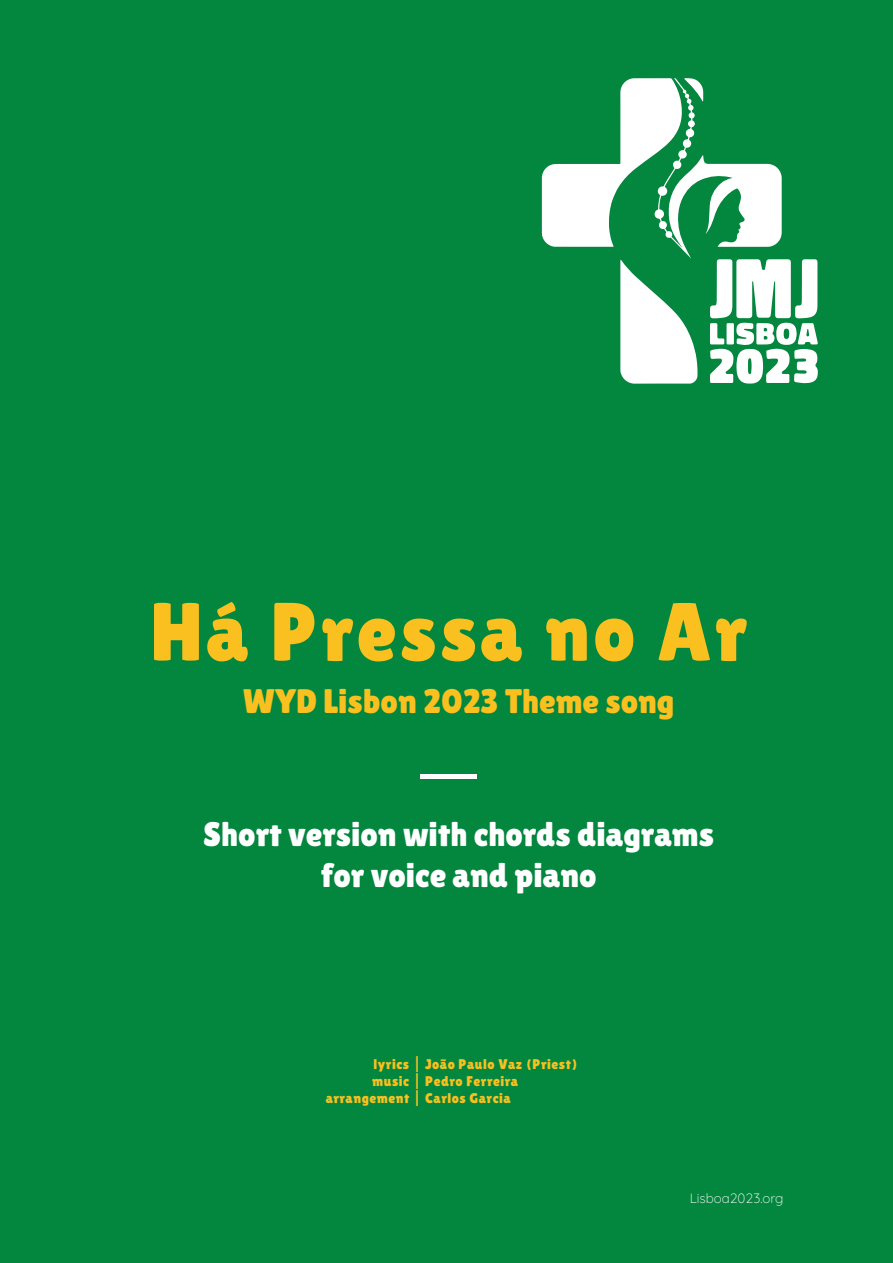
<style>
.page{position:relative;width:893px;height:1263px;background:#03863d}
.page>*{position:absolute;margin:0;border:0;box-sizing:border-box;transform-origin:0 0}
.t1{font:82.5px "Lilita One";letter-spacing:.04em;color:#f9c020}
.t2{font:34.05px/40.8px "Lilita One";color:#fff;text-align:center}
.t3{font:34.05px "Lilita One";color:#f9c020}
.t4{font:14.1px "Lilita One";letter-spacing:.04em;color:#f9c020}
.t5{font:300 13.5px "Quicksand";color:#fff}
</style>
<div class="page">
<svg style="left:542px;top:78px;width:276px;height:306px"></svg>
<div style="left:420px;top:774px;width:57px;height:5px;background:#fff"></div>
<h1 class="t1" style="left:150px;top:584px;width:599px">Há Pressa no Ar</h1>
<h2 class="t3" style="left:243px;top:681px;width:433px">WYD Lisbon 2023 Theme song</h2>
<h2 class="t2" style="left:203px;top:813px;width:512px">Short version with chords diagrams for voice and piano</h2>
<p class="t4" style="left:373px;top:1056px;width:205px">lyrics | João Paulo Vaz (Priest)</p>
<p class="t4" style="left:372px;top:1073px;width:147px">music | Pedro Ferreira</p>
<p class="t4" style="left:326px;top:1090px;width:187px">arrangement | Carlos Garcia</p>
<p class="t5" style="left:689px;top:1189px;width:95px">Lisboa2023.org</p>
</div>
